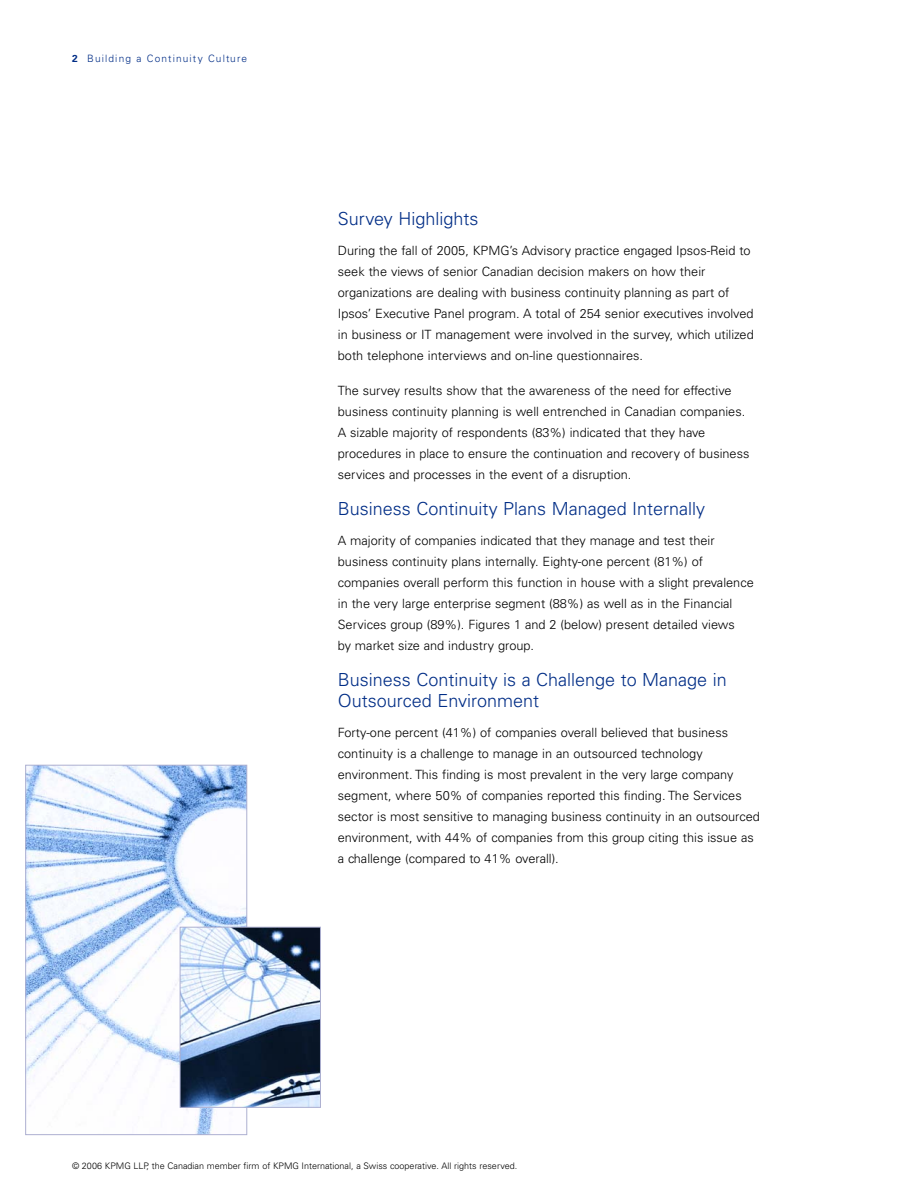
<style>
.page{position:relative;width:918px;height:1188px;background:#fff}
.page>*{position:absolute;margin:0;border:0;box-sizing:border-box;transform-origin:0 0}
.t1{font:300 18px/21px "Univers LT Std";color:#002d86}
.t2{font:300 12.75px/21px "Univers LT Std";color:#000}
.t3{font:300 10.2px "Univers LT Std";letter-spacing:.11em;color:#002d86}
.t4{font:300 9px "Univers LT Std";color:#000}
.s1{font-weight:700}
</style>
<div class="page">
<img style="left:27px;top:767px;width:218px;height:366px">
<div style="left:25px;top:765px;width:222px;height:370px;border:1px solid #adb0d1"></div>
<img style="left:182px;top:929px;width:137px;height:177px">
<div style="left:180px;top:927px;width:141px;height:181px;border:1px solid #adb0d1"></div>
<p class="t3" style="left:72px;top:55px;width:177px"><span class="s1">2</span> Building a Continuity Culture</p>
<h1 class="t1" style="left:338px;top:210px;width:142px">Survey Highlights</h1>
<p class="t2" style="left:338px;top:242px;width:417px">During the fall of 2005, KPMG’s Advisory practice engaged Ipsos-Reid to seek the views of senior Canadian decision makers on how their organizations are dealing with business continuity planning as part of Ipsos’ Executive Panel program. A total of 254 senior executives involved in business or IT management were involved in the survey, which utilized both telephone interviews and on-line questionnaires.</p>
<p class="t2" style="left:338px;top:381px;width:413px">The survey results show that the awareness of the need for effective business continuity planning is well entrenched in Canadian companies.<br>A sizable majority of respondents (83%) indicated that they have procedures in place to ensure the continuation and recovery of business services and processes in the event of a disruption.</p>
<h1 class="t1" style="left:338px;top:500px;width:369px">Business Continuity Plans Managed Internally</h1>
<p class="t2" style="left:338px;top:531px;width:417px">A majority of companies indicated that they manage and test their business continuity plans internally. Eighty-one percent (81%) of companies overall perform this function in house with a slight prevalence in the very large enterprise segment (88%) as well as in the Financial Services group (89%). Figures 1 and 2 (below) present detailed views<br>by market size and industry group.</p>
<h1 class="t1" style="left:338px;top:671px;width:390px">Business Continuity is a Challenge to Manage in<br>Outsourced Environment</h1>
<p class="t2" style="left:338px;top:723px;width:424px">Forty-one percent (41%) of companies overall believed that business continuity is a challenge to manage in an outsourced technology environment. This finding is most prevalent in the very large company segment, where 50% of companies reported this finding. The Services sector is most sensitive to managing business continuity in an outsourced environment, with 44% of companies from this group citing this issue as a challenge (compared to 41% overall).</p>
<p class="t4" style="left:72px;top:1163px;width:447px">© 2006 KPMG LLP, the Canadian member firm of KPMG International, a Swiss cooperative. All rights reserved.</p>
</div>
